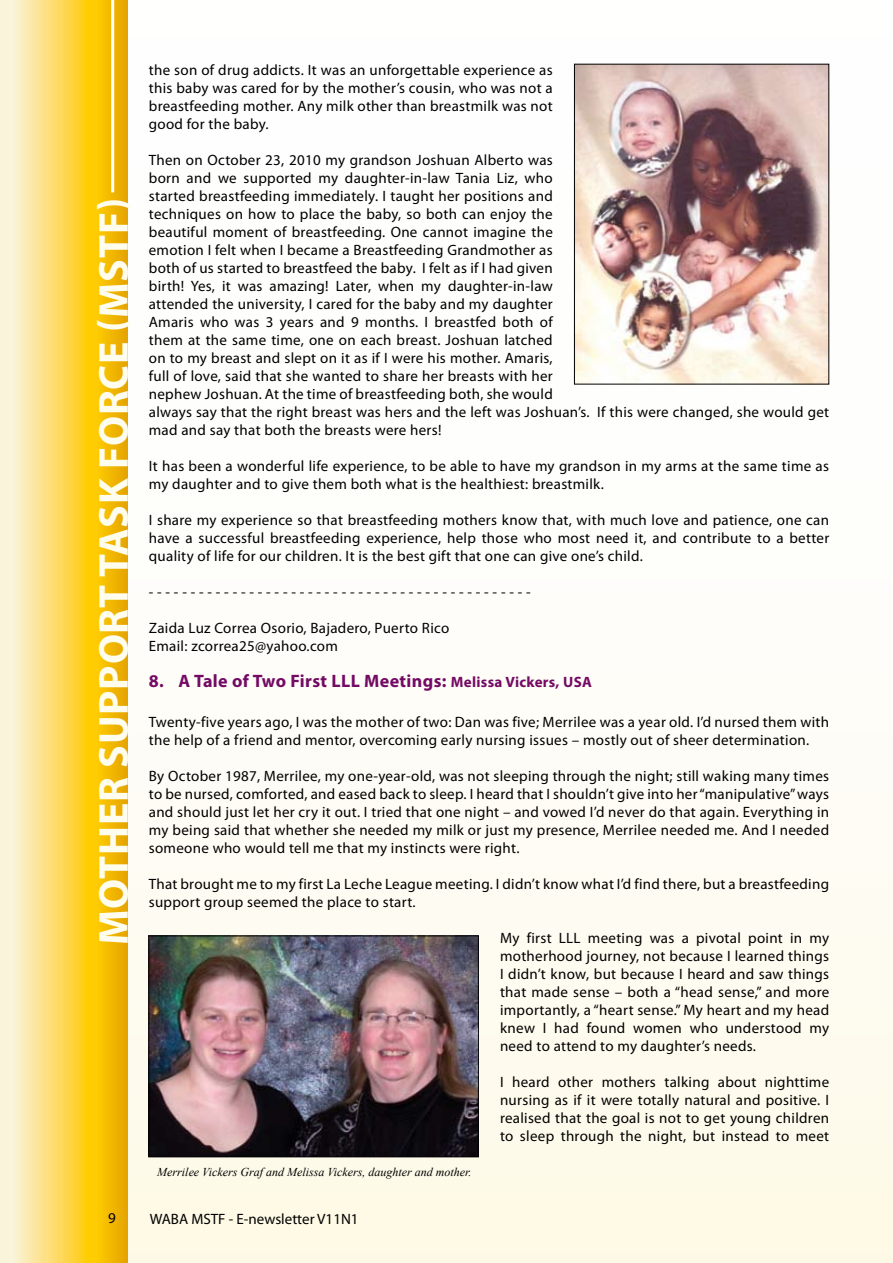
<style>
.page{position:relative;width:893px;height:1263px;background:#fff}
.page>*{position:absolute;margin:0;border:0;box-sizing:border-box;transform-origin:0 0}
.t1{font:700 42px "Myriad Pro";letter-spacing:.02em;color:#fffded}
.t2{font:700 18px "Myriad Pro";letter-spacing:.02em;color:#730a64}
.t3{font:15px/18px "Myriad Pro";letter-spacing:.02em;color:#000;text-align:justify}
.t4{font:15px "Myriad Pro";color:#000}
.t5{font:italic 12px "Times New Roman";color:#000}
.s1{font-size:15px}
</style>
<div class="page">
<div style="left:0;top:0;width:893px;height:1263px;background:linear-gradient(to bottom,#fcfdff,#fffbeb)"></div>
<svg style="left:0;top:0;width:128px;height:1263px;background:#f9d861"></svg>
<hr style="left:111px;top:0;width:3px;height:192px;background:#fff">
<img style="left:576px;top:66px;width:251px;height:316px">
<img style="left:150px;top:937px;width:327px;height:218px">
<div style="left:148px;top:935px;width:331px;height:222px;border:1px solid #000"></div>
<h1 class="t1" style="left:86px;top:945px;width:749px;rotate:-90deg">Mother Support Task Force (MSTF)</h1>
<p class="t3" style="left:149px;top:61px;width:405px">the son of drug addicts. It was an unforgettable experience as this baby was cared for by the mother’s cousin, who was not a breastfeeding mother. Any milk other than breastmilk was not good for the baby.</p>
<p class="t3" style="left:149px;top:151px;width:682px;text-align:left">Then on October 23, 2010 my grandson Joshuan Alberto was<br>born and we supported my daughter-in-law Tania Liz, who<br>started breastfeeding immediately. I taught her positions and<br>techniques on how to place the baby, so both can enjoy the<br>beautiful moment of breastfeeding. One cannot imagine the<br>emotion I felt when I became a Breastfeeding Grandmother as<br>both of us started to breastfeed the baby. I felt as if I had given<br>birth! Yes, it was amazing! Later, when my daughter-in-law<br>attended the university, I cared for the baby and my daughter<br>Amaris who was 3 years and 9 months. I breastfed both of<br>them at the same time, one on each breast. Joshuan latched<br>on to my breast and slept on it as if I were his mother. Amaris,<br>full of love, said that she wanted to share her breasts with her<br>nephew Joshuan. At the time of breastfeeding both, she would<br>always say that the right breast was hers and the left was Joshuan’s. If this were changed, she would get mad and say that both the breasts were hers!</p>
<p class="t3" style="left:149px;top:457px;width:682px">It has been a wonderful life experience, to be able to have my grandson in my arms at the same time as my daughter and to give them both what is the healthiest: breastmilk.</p>
<p class="t3" style="left:149px;top:511px;width:682px">I share my experience so that breastfeeding mothers know that, with much love and patience, one can have a successful breastfeeding experience, help those who most need it, and contribute to a better quality of life for our children. It is the best gift that one can give one’s child.</p>
<p class="t3" style="left:149px;top:583px;width:383px">- - - - - - - - - - - - - - - - - - - - - - - - - - - - - - - - - - - - - - - - - - - - - -</p>
<p class="t3" style="left:149px;top:619px;width:302px">Zaida Luz Correa Osorio, Bajadero, Puerto Rico<br>Email: zcorrea25@yahoo.com</p>
<p class="t2" style="left:149px;top:669px;width:444px">8. A Tale of Two First LLL Meetings: <span class="s1">Melissa Vickers, USA</span></p>
<p class="t3" style="left:149px;top:712px;width:682px">Twenty-five years ago, I was the mother of two: Dan was five; Merrilee was a year old. I’d nursed them with the help of a friend and mentor, overcoming early nursing issues – mostly out of sheer determination.</p>
<p class="t3" style="left:149px;top:766px;width:682px">By October 1987, Merrilee, my one-year-old, was not sleeping through the night; still waking many times to be nursed, comforted, and eased back to sleep. I heard that I shouldn’t give into her “manipulative” ways and should just let her cry it out. I tried that one night – and vowed I’d never do that again. Everything in my being said that whether she needed my milk or just my presence, Merrilee needed me. And I needed someone who would tell me that my instincts were right.</p>
<p class="t3" style="left:149px;top:874px;width:682px">That brought me to my first La Leche League meeting. I didn’t know what I’d find there, but a breastfeeding support group seemed the place to start.</p>
<p class="t3" style="left:500px;top:928px;width:331px">My first LLL meeting was a pivotal point in my motherhood journey, not because I learned things I didn’t know, but because I heard and saw things that made sense – both a “head sense,” and more importantly, a “heart sense.” My heart and my head knew I had found women who understood my need to attend to my daughter’s needs.</p>
<p class="t3" style="left:500px;top:1072px;width:331px">I heard other mothers talking about nighttime nursing as if it were totally natural and positive. I realised that the goal is not to get young children to sleep through the night, but instead to meet</p>
<p class="t5" style="left:157px;top:1164px;width:316px">Merrilee Vickers Graf and Melissa Vickers, daughter and mother.</p>
<p class="t4" style="left:150px;top:1209px;width:210px">WABA MSTF - E-newsletter V11N1</p>
</div>
